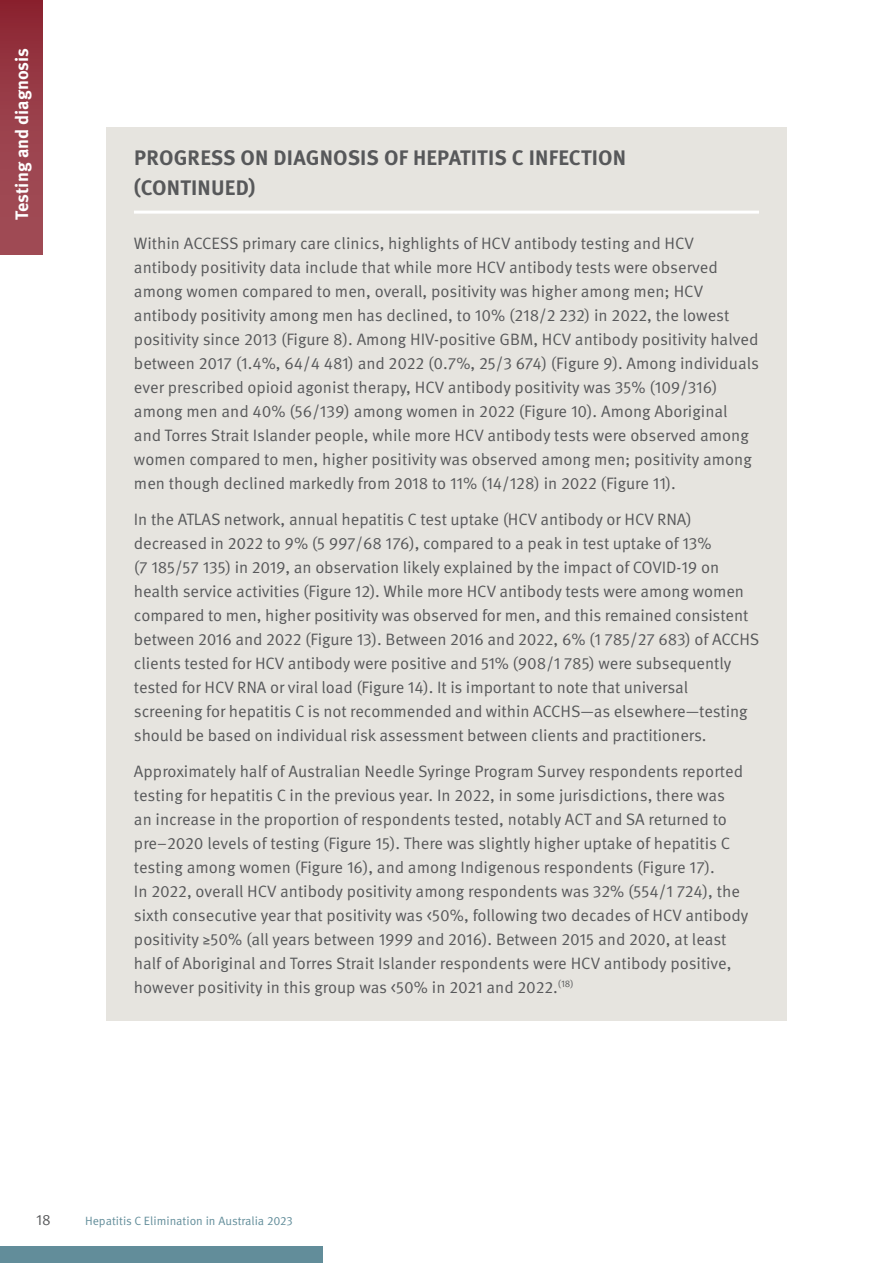
<style>
.page{position:relative;width:893px;height:1263px;background:#fff}
.page>*{position:absolute;margin:0;border:0;box-sizing:border-box;transform-origin:0 0}
.t1{font:700 21px/30px "Meta OT";letter-spacing:.01em;color:#57585a}
.t2{font:700 18px "Meta OT";color:#fff}
.t3{font:16.5px/24px "Meta OT Norm";letter-spacing:-.005em;color:#57585a}
.t4{font:15px "Meta OT Norm";color:#57585a}
.t5{font:12px "Meta OT Norm";color:#628d9a}
</style>
<div class="page">
<div style="left:0;top:0;width:43px;height:255px;background:linear-gradient(to bottom,#8e2935,#a3525b)"></div>
<div style="left:106px;top:128px;width:681px;height:892px;background:#e6e4df"></div>
<hr style="left:134px;top:211px;width:625px;height:3px;background:#fff">
<div style="left:0;top:1246px;width:323px;height:17px;background:#628d9a"></div>
<p class="t2" style="left:11px;top:220px;width:173px;rotate:-90deg">Testing and diagnosis</p>
<p class="t1" style="left:134px;top:144px;width:494px">PROGRESS ON DIAGNOSIS OF HEPATITIS C INFECTION (CONTINUED)</p>
<p class="t3" style="left:134px;top:232px;width:627px">Within ACCESS primary care clinics, highlights of HCV antibody testing and HCV antibody positivity data include that while more HCV antibody tests were observed among women compared to men, overall, positivity was higher among men; HCV antibody positivity among men has declined, to 10% (218/2 232) in 2022, the lowest positivity since 2013 (Figure 8). Among HIV‑positive GBM, HCV antibody positivity halved between 2017 (1.4%, 64/4 481) and 2022 (0.7%, 25/3 674) (Figure 9). Among individuals ever prescribed opioid agonist therapy, HCV antibody positivity was 35% (109/316) among men and 40% (56/139) among women in 2022 (Figure 10). Among Aboriginal<br>and Torres Strait Islander people, while more HCV antibody tests were observed among women compared to men, higher positivity was observed among men; positivity among men though declined markedly from 2018 to 11% (14/128) in 2022 (Figure 11).</p>
<p class="t3" style="left:134px;top:508px;width:627px">In the ATLAS network, annual hepatitis C test uptake (HCV antibody or HCV RNA) decreased in 2022 to 9% (5 997/68 176), compared to a peak in test uptake of 13%<br>(7 185/57 135) in 2019, an observation likely explained by the impact of COVID‑19 on health service activities (Figure 12). While more HCV antibody tests were among women compared to men, higher positivity was observed for men, and this remained consistent between 2016 and 2022 (Figure 13). Between 2016 and 2022, 6% (1 785/27 683) of ACCHS clients tested for HCV antibody were positive and 51% (908/1 785) were subsequently tested for HCV RNA or viral load (Figure 14). It is important to note that universal screening for hepatitis C is not recommended and within ACCHS—as elsewhere—testing should be based on individual risk assessment between clients and practitioners.</p>
<p class="t3" style="left:134px;top:760px;width:616px">Approximately half of Australian Needle Syringe Program Survey respondents reported testing for hepatitis C in the previous year. In 2022, in some jurisdictions, there was<br>an increase in the proportion of respondents tested, notably ACT and SA returned to pre–2020 levels of testing (Figure 15). There was slightly higher uptake of hepatitis C testing among women (Figure 16), and among Indigenous respondents (Figure 17).<br>In 2022, overall HCV antibody positivity among respondents was 32% (554/1 724), the sixth consecutive year that positivity was &lt;50%, following two decades of HCV antibody positivity ≥50% (all years between 1999 and 2016). Between 2015 and 2020, at least half of Aboriginal and Torres Strait Islander respondents were HCV antibody positive, however positivity in this group was &lt;50% in 2021 and 2022.<sup>(18)</sup></p>
<p class="t4" style="left:36px;top:1211px;width:16px">18</p>
<p class="t5" style="left:85px;top:1213px;width:209px">Hepatitis C Elimination in Australia 2023</p>
</div>
